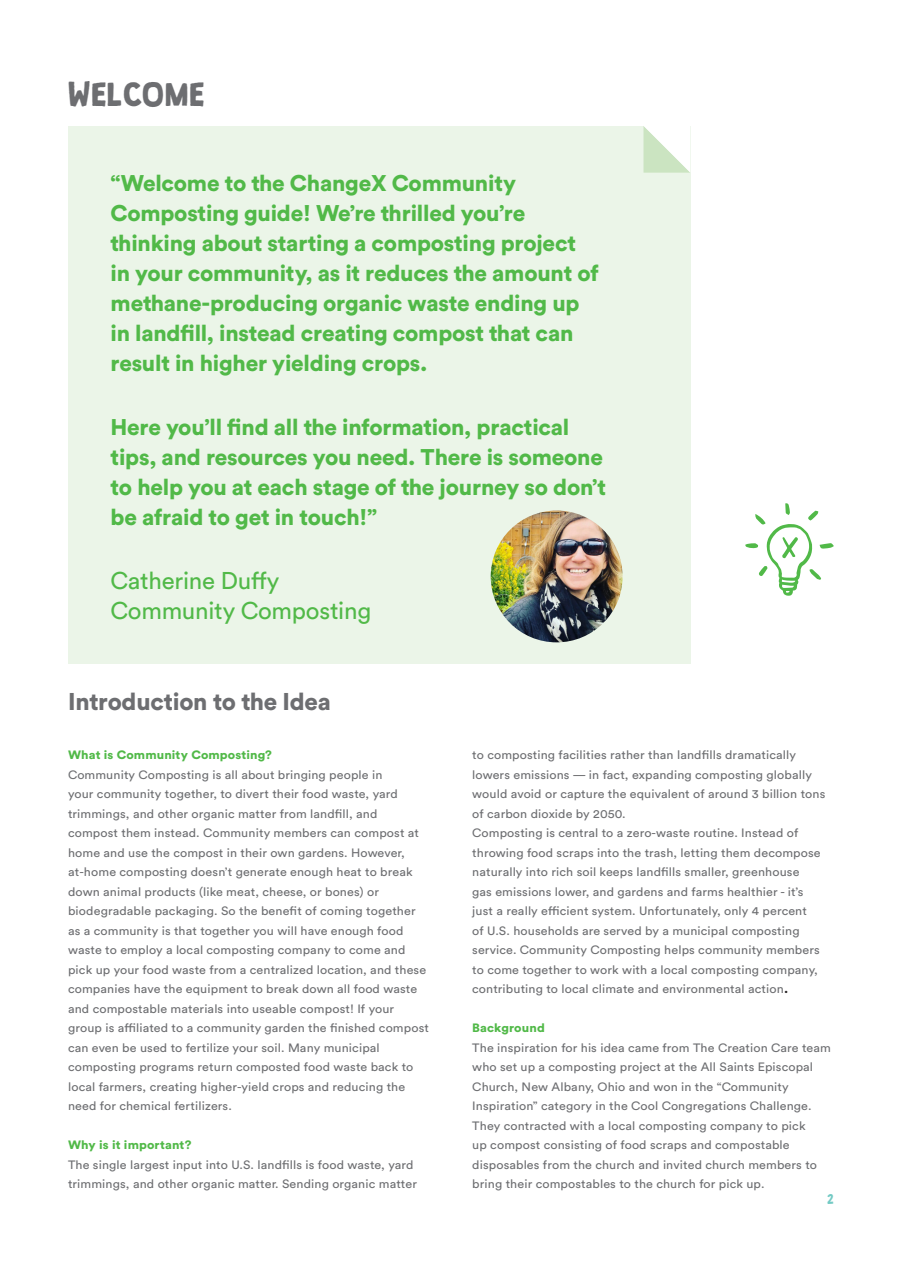
<style>
.page{position:relative;width:902px;height:1272px;background:#fff}
.page>*{position:absolute;margin:0;border:0;box-sizing:border-box;transform-origin:0 0}
.t1{font:30px "Granstander Clean";letter-spacing:-.01em;color:#6d6e71}
.t2{font:24px/30px "Circular Std";letter-spacing:-.01em;color:#51b948}
.t3{font:900 24px "Circular Std";letter-spacing:-.01em;color:#6d6e71}
.t4{font:900 22.5px/30px "Circular Std";letter-spacing:-.01em;color:#51b948}
.t5{font:12px/19.5px "Circular Std";letter-spacing:.01em;color:#6d6e71;scale:1.05 1}
.t6{font:900 12px "Circular Std";letter-spacing:.01em;color:#51b948;scale:1.05 1}
.t7{font:12px "Granstander Clean";color:#73cac4}
.s1{font-size:16.5px;color:#231f20}
</style>
<div class="page">
<div style="left:68px;top:126px;width:622px;height:537px;background:#ebf5e8"></div>
<svg style="left:643px;top:126px;width:47px;height:47px;background:#e4f1df"></svg>
<img style="left:490px;top:510px;width:132px;height:132px;border-radius:66px">
<svg style="left:745px;top:503px;width:88px;height:92px"></svg>
<p class="t1" style="left:68px;top:79px;width:139px">WELCOME</p>
<p class="t4" style="left:111px;top:168px;width:489px">“Welcome to the ChangeX Community Composting guide! We’re thrilled you’re thinking about starting a composting project in your community, as it reduces the amount of methane-producing organic waste ending up in landfill, instead creating compost that can result in higher yielding crops.</p>
<p class="t4" style="left:111px;top:412px;width:497px">Here you’ll find all the information, practical tips, and resources you need. There is someone to help you at each stage of the journey so don’t be afraid to get in touch!”</p>
<p class="t2" style="left:111px;top:565px;width:262px">Catherine Duffy<br>Community Composting</p>
<p class="t3" style="left:68px;top:685px;width:264px">Introduction to the Idea</p>
<p class="t6" style="left:68px;top:747px;width:196px">What is Community Composting?</p>
<p class="t5" style="left:68px;top:764px;width:345px">Community Composting is all about bringing people in<br>your community together, to divert their food waste, yard trimmings, and other organic matter from landfill, and compost them instead. Community members can compost at home and use the compost in their own gardens. However, at-home composting doesn’t generate enough heat to break down animal products (like meat, cheese, or bones) or biodegradable packaging. So the benefit of coming together as a community is that together you will have enough food waste to employ a local composting company to come and pick up your food waste from a centralized location, and these companies have the equipment to break down all food waste and compostable materials into useable compost! If your group is affiliated to a community garden the finished compost can even be used to fertilize your soil. Many municipal composting programs return composted food waste back to local farmers, creating higher-yield crops and reducing the need for chemical fertilizers.</p>
<p class="t6" style="left:68px;top:1137px;width:119px">Why is it important?</p>
<p class="t5" style="left:68px;top:1154px;width:334px">The single largest input into U.S. landfills is food waste, yard trimmings, and other organic matter. Sending organic matter</p>
<p class="t5" style="left:472px;top:745px;width:338px">to composting facilities rather than landfills dramatically lowers emissions — in fact, expanding composting globally would avoid or capture the equivalent of around 3 billion tons of carbon dioxide by 2050.</p>
<p class="t5" style="left:472px;top:823px;width:333px">Composting is central to a zero-waste routine. Instead of throwing food scraps into the trash, letting them decompose naturally into rich soil keeps landfills smaller, greenhouse gas emissions lower, and gardens and farms healthier - it’s just a really efficient system. Unfortunately, only 4 percent of U.S. households are served by a municipal composting service. Community Composting helps community members to come together to work with a local composting company, contributing to local climate and environmental action<span class="s1">.</span></p>
<p class="t6" style="left:472px;top:1020px;width:71px">Background</p>
<p class="t5" style="left:472px;top:1037px;width:343px">The inspiration for his idea came from The Creation Care team who set up a composting project at the All Saints Episcopal Church, New Albany, Ohio and won in the “Community Inspiration” category in the Cool Congregations Challenge.<br>They contracted with a local composting company to pick<br>up compost consisting of food scraps and compostable disposables from the church and invited church members to bring their compostables to the church for pick up.</p>
<p class="t7" style="left:827px;top:1192px;width:8px">2</p>
</div>
